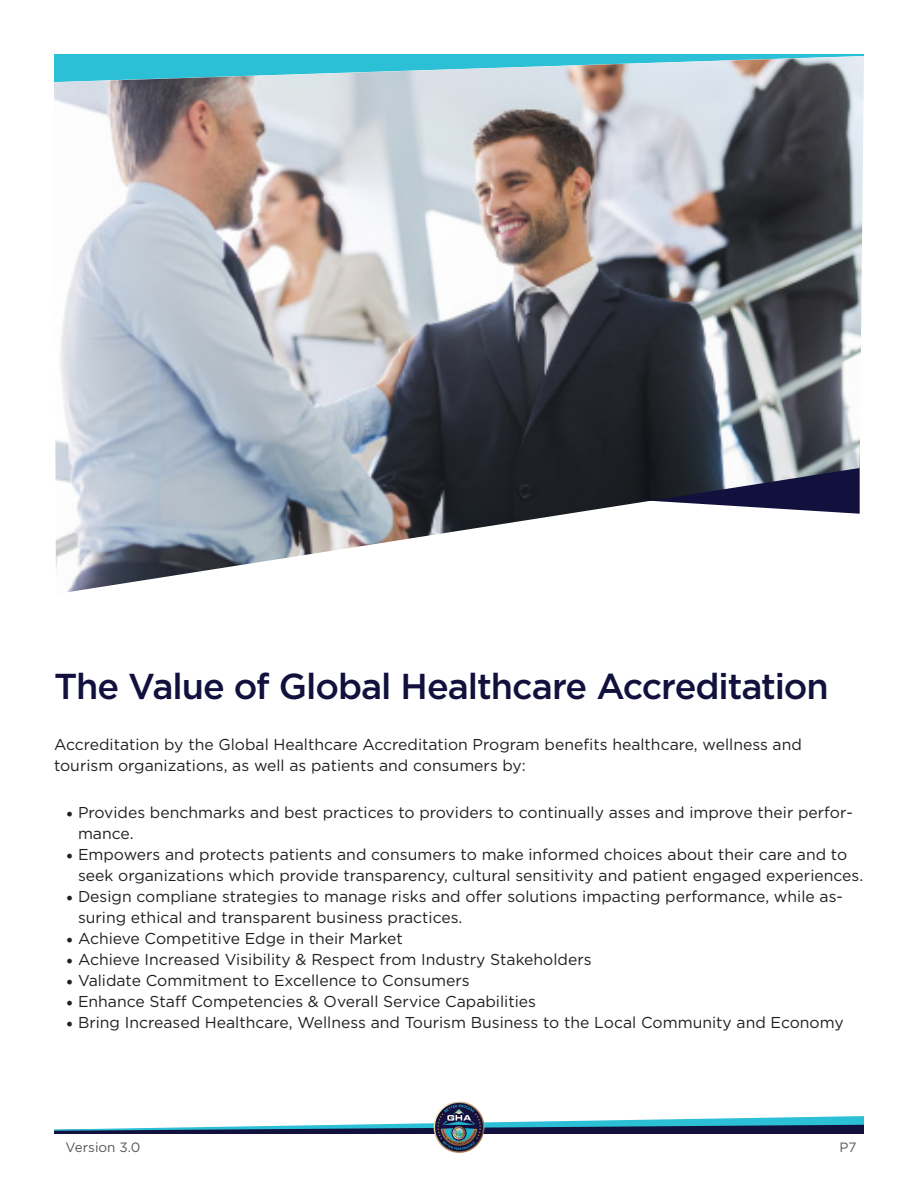
<style>
.page{position:relative;width:918px;height:1188px;background:#fff}
.page>*{position:absolute;margin:0;border:0;box-sizing:border-box;transform-origin:0 0}
.t1{font:500 36px "Gotham";letter-spacing:-.03em;color:#12113e}
.t2{font:15.75px/21px "Gotham";color:#231f20}
.t3{font:13.5px "Gotham";color:#57585a}
.s1{font-family:"Minion Pro";font-size:18px}
</style>
<div class="page">
<svg style="left:54px;top:1116px;width:810px;height:18px"></svg>
<hr style="left:54px;top:54px;width:810px;height:2px;background:#2bc0d6">
<img style="left:431px;top:1101px;width:56px;height:52px">
<img style="left:54px;top:56px;width:810px;height:536px">
<p class="t1" style="left:54px;top:663px;width:776px">The Value of Global Healthcare Accreditation</p>
<p class="t2" style="left:54px;top:734px;width:749px;line-height:20.2px">Accreditation by the Global Healthcare Accreditation Program benefits healthcare, wellness and tourism organizations, as well as patients and consumers by:</p>
<p class="t2" style="left:78px;top:801px;width:776px;text-indent:-12px"><span class="s1">•</span> Provides benchmarks and best practices to providers to continually asses and improve their perfor&shy;mance.</p>
<p class="t2" style="left:78px;top:843px;width:784px;text-indent:-12px"><span class="s1">•</span> Empowers and protects patients and consumers to make informed choices about their care and to seek organizations which provide transparency, cultural sensitivity and patient engaged experiences.</p>
<p class="t2" style="left:78px;top:885px;width:766px;text-indent:-12px"><span class="s1">•</span> Design compliane strategies to manage risks and offer solutions impacting performance, while as&shy;suring ethical and transparent business practices.</p>
<p class="t2" style="left:66px;top:927px;width:338px"><span class="s1">•</span> Achieve Competitive Edge in their Market</p>
<p class="t2" style="left:66px;top:948px;width:527px"><span class="s1">•</span> Achieve Increased Visibility &amp; Respect from Industry Stakeholders</p>
<p class="t2" style="left:66px;top:969px;width:405px"><span class="s1">•</span> Validate Commitment to Excellence to Consumers</p>
<p class="t2" style="left:66px;top:990px;width:472px"><span class="s1">•</span> Enhance Staff Competencies &amp; Overall Service Capabilities</p>
<p class="t2" style="left:66px;top:1011px;width:779px"><span class="s1">•</span> Bring Increased Healthcare, Wellness and Tourism Business to the Local Community and Economy</p>
<p class="t3" style="left:66px;top:1138px;width:76px">Version 3.0</p>
<p class="t3" style="left:839px;top:1138px;width:19px">P7</p>
</div>
